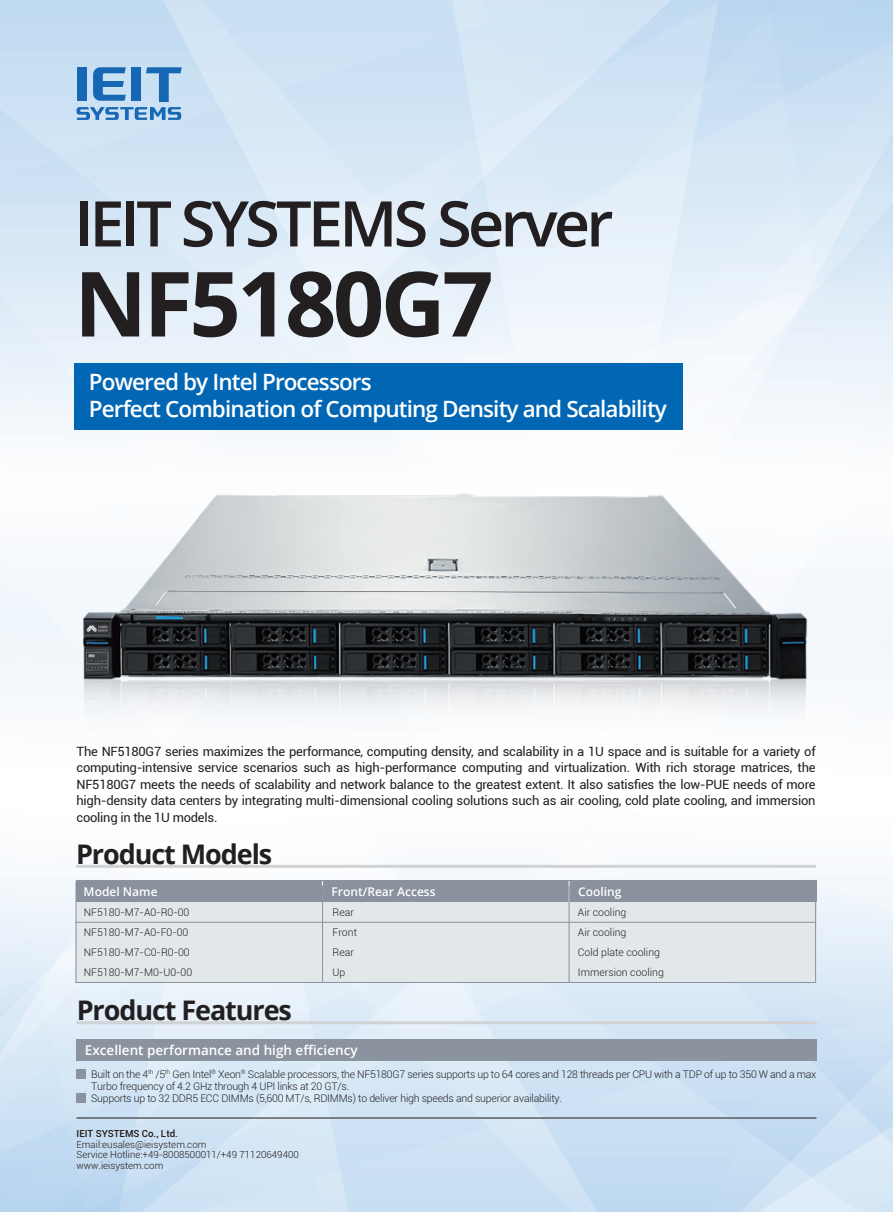
<style>
.page{position:relative;width:893px;height:1212px;background:#fff}
.page>*{position:absolute;margin:0;border:0;box-sizing:border-box;transform-origin:0 0}
.t1{font:700 90px "Open Sans";letter-spacing:-.04em;color:#231f20}
.t2{font:600 63px "Open Sans";letter-spacing:-.06em;color:#231f20}
.t3{font:700 27px "Open Sans";letter-spacing:-.04em;color:#231f20}
.t4{font:600 22.5px/27px "Open Sans";letter-spacing:-.04em;color:#fff}
.t5{font:600 13.5px "Open Sans";color:#fff}
.t6{font:12.75px/16.5px "Roboto";letter-spacing:-.02em;color:#231f20;text-align:justify}
.t7{font:600 12px "Open Sans";color:#fff}
.t8{font:300 10.5px/12px "Roboto";letter-spacing:-.02em;color:#231f20}
.t9{font:300 10.5px/20px "Roboto";color:#231f20}
.t10{font:300 9.75px/10.5px "Roboto";color:#211814}
.t11{font:500 9.75px "Roboto";color:#211814}
</style>
<div class="page">
<svg style="left:77px;top:67px;width:105px;height:53px;background:#77a8d6"></svg>
<hr style="left:77px;top:1118px;width:739px;height:1px;background:#211814">
<div style="left:76px;top:922px;width:740px;height:21px;background:#e2e7ea"></div>
<div style="left:76px;top:942px;width:740px;height:21px;background:#e2e7ea"></div>
<div style="left:76px;top:962px;width:740px;height:21px;background:#e2e7ea"></div>
<hr style="left:76px;top:982px;width:740px;height:1px;background:#89929d">
<hr style="left:322px;top:885px;width:1px;height:97px;background:#89929d">
<hr style="left:569px;top:885px;width:1px;height:97px;background:#89929d">
<hr style="left:76px;top:881px;width:1px;height:101px;background:#89929d">
<hr style="left:815px;top:881px;width:1px;height:101px;background:#89929d">
<hr style="left:77px;top:1021px;width:739px;height:3px;background:#d1d2d4">
<div style="left:76px;top:1069px;width:10px;height:10px;background:#8a939e"></div>
<div style="left:76px;top:1093px;width:10px;height:9px;background:#8a939e"></div>
<div style="left:76px;top:1039px;width:740px;height:22px;background:#8a939e"></div>
<img style="left:0;top:246px;width:893px;height:681px">
<h2 class="t2" style="left:74px;top:180px;width:541px">IEIT SYSTEMS Server</h2>
<h1 class="t1" style="left:74px;top:240px;width:421px">NF5180G7</h1>
<h3 class="t4" style="left:89px;top:367px;width:580px">Powered by Intel Processors<br>Perfect Combination of Computing Density and Scalability</h3>
<p class="t6" style="left:77px;top:743px;width:741px">The NF5180G7 series maximizes the performance, computing density, and scalability in a 1U space and is suitable for a variety of computing-intensive service scenarios such as high-performance computing and virtualization. With rich storage matrices, the NF5180G7 meets the needs of scalability and network balance to the greatest extent. It also satisfies the low-PUE needs of more high-density data centers by integrating multi-dimensional cooling solutions such as air cooling, cold plate cooling, and immersion cooling in the 1U models.</p>
<h3 class="t3" style="left:76px;top:835px;width:198px">Product Models</h3>
<p class="t7" style="left:84px;top:883px;width:76px">Model Name</p>
<p class="t7" style="left:331px;top:883px;width:106px">Front/Rear Access</p>
<p class="t7" style="left:578px;top:883px;width:45px">Cooling</p>
<p class="t9" style="left:333px;top:902px;width:26px">Rear<br>Front<br>Rear<br>Up</p>
<p class="t9" style="left:84px;top:902px;width:110px">NF5180-M7-A0-R0-00<br>NF5180-M7-A0-F0-00<br>NF5180-M7-C0-R0-00<br>NF5180-M7-M0-U0-00</p>
<p class="t9" style="left:578px;top:902px;width:87px">Air cooling<br>Air cooling<br>Cold plate cooling<br>Immersion cooling</p>
<h3 class="t3" style="left:77px;top:991px;width:217px">Product Features</h3>
<p class="t5" style="left:85px;top:1041px;width:274px">Excellent performance and high efficiency</p>
<p class="t8" style="left:91px;top:1067px;width:727px">Built on the 4<sup>th</sup> /5<sup>th</sup> Gen Intel<sup>®</sup> Xeon<sup>®</sup> Scalable processors, the NF5180G7 series supports up to 64 cores and 128 threads per CPU with a TDP of up to 350 W and a max<br>Turbo frequency of 4.2 GHz through 4 UPI links at 20 GT/s.<br>Supports up to 32 DDR5 ECC DIMMs (5,600 MT/s, RDIMMs) to deliver high speeds and superior availability.</p>
<p class="t11" style="left:77px;top:1127px;width:103px">IEIT SYSTEMS Co., Ltd.</p>
<p class="t10" style="left:77px;top:1139px;width:224px">Email:eusales@ieisystem.com<br>Service Hotline:+49-8008500011/+49 71120649400 www.ieisystem.com</p>
</div>
